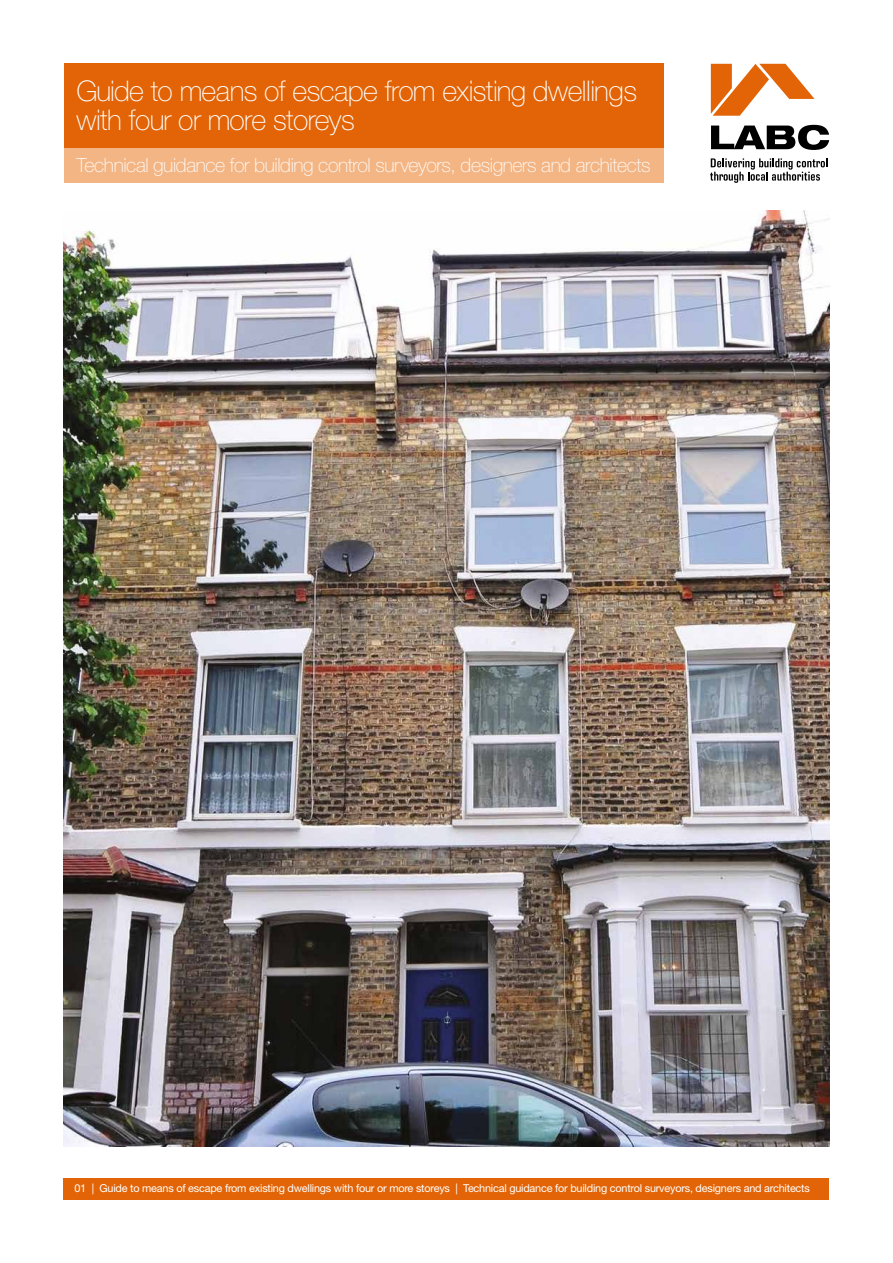
<style>
.page{position:relative;width:893px;height:1263px;background:#fff}
.page>*{position:absolute;margin:0;border:0;box-sizing:border-box;transform-origin:0 0}
.t1{font:100 28.5px/28.5px "Helvetica Neue LT Std";letter-spacing:-.02em;color:#fff}
.t2{font:100 19.5px "Helvetica Neue LT Std";letter-spacing:-.02em;color:#fff}
.t3{font:10.8px "Helvetica Neue LT Std";letter-spacing:-.02em;color:#fff}
</style>
<div class="page">
<div style="left:64px;top:1178px;width:765px;height:21px;background:#e26406"></div>
<div style="left:64px;top:64px;width:599px;height:85px;background:#e26406"></div>
<div style="left:64px;top:149px;width:599px;height:34px;background:#f3b584"></div>
<img style="left:64px;top:210px;width:765px;height:936px">
<svg style="left:711px;top:125px;width:118px;height:25px"></svg>
<svg style="left:711px;top:64px;width:103px;height:52px"></svg>
<svg style="left:710px;top:158px;width:117px;height:25px"></svg>
<h1 class="t1" style="left:77px;top:77px;width:562px">Guide to means of escape from existing dwellings with four or more storeys</h1>
<h2 class="t2" style="left:77px;top:154px;width:576px">Technical guidance for building control surveyors, designers and architects</h2>
<p class="t3" style="left:74px;top:1182px;width:737px">01 | Guide to means of escape from existing dwellings with four or more storeys | Technical guidance for building control surveyors, designers and architects</p>
</div>
